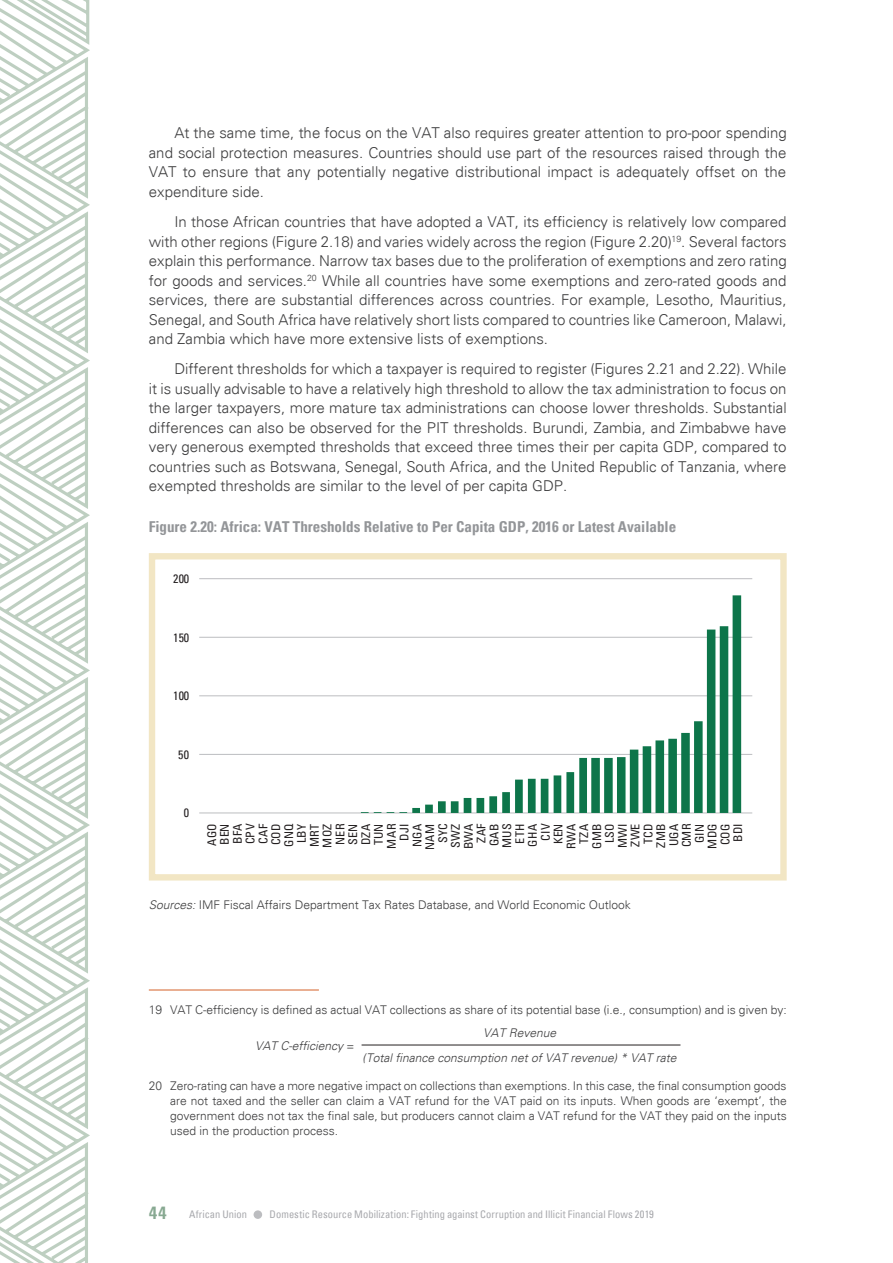
<style>
.page{position:relative;width:893px;height:1263px;background:#fff}
.page>*{position:absolute;margin:0;border:0;box-sizing:border-box;transform-origin:0 0}
.t1{font:300 15px/19.5px "Univers";color:#3e3e3f;text-align:justify}
.t2{font:700 condensed 15px "Univers";color:#939598}
.t3{font:300 12px/15px "Univers";color:#3e3e3f;text-align:justify}
.t4{font:condensed 12px/12.9px "Univers";letter-spacing:.015em;color:#231f20;text-align:right}
.t5{font:italic 300 12px/25.7px "Univers";color:#3e3e3f;text-align:center}
.t6{font:condensed 10.5px "Univers";letter-spacing:.005em;color:#a8a9ad}
.s1{font-style:italic}
.s2{font-style:normal}
.s3{font-weight:700;font-size:18px;color:#88a992}
</style>
<div class="page">
<div style="left:254px;top:1210px;width:8px;height:9px;background:#bcbdc0;border-radius:50%"></div>
<svg style="left:0;top:0;width:90px;height:597px"></svg>
<svg style="left:0;top:597px;width:90px;height:666px"></svg>
<hr style="left:199px;top:578px;width:553px;height:1px;background:#bcbdc0">
<hr style="left:199px;top:637px;width:553px;height:1px;background:#bcbdc0">
<hr style="left:199px;top:695px;width:553px;height:1px;background:#bcbdc0">
<hr style="left:199px;top:754px;width:553px;height:1px;background:#bcbdc0">
<hr style="left:199px;top:812px;width:553px;height:1px;background:#bcbdc0">
<svg style="left:361px;top:595px;width:380px;height:218px"></svg>
<div style="left:149px;top:553px;width:638px;height:327px;border:6px solid #f2e6c4"></div>
<hr style="left:149px;top:989px;width:170px;height:1px;background:#d46229">
<hr style="left:362px;top:1045px;width:318px;height:1px;background:#231f20">
<p class="t1" style="left:149px;top:123px;width:639px;text-indent:26px">At the same time, the focus on the VAT also requires greater attention to pro-poor spending and social protection measures. Countries should use part of the resources raised through the VAT to ensure that any potentially negative distributional impact is adequately offset on the expenditure side.</p>
<p class="t1" style="left:149px;top:212px;width:639px;text-indent:26px">In those African countries that have adopted a VAT, its efficiency is relatively low compared with other regions (Figure 2.18) and varies widely across the region (Figure 2.20)<sup>19</sup>. Several factors explain this performance. Narrow tax bases due to the proliferation of exemptions and zero rating for goods and services.<sup>20</sup> While all countries have some exemptions and zero-rated goods and services, there are substantial differences across countries. For example, Lesotho, Mauritius, Senegal, and South Africa have relatively short lists compared to countries like Cameroon, Malawi, and Zambia which have more extensive lists of exemptions.</p>
<p class="t1" style="left:149px;top:359px;width:639px;text-indent:26px">Different thresholds for which a taxpayer is required to register (Figures 2.21 and 2.22). While it is usually advisable to have a relatively high threshold to allow the tax administration to focus on the larger taxpayers, more mature tax administrations can choose lower thresholds. Substantial differences can also be observed for the PIT thresholds. Burundi, Zambia, and Zimbabwe have very generous exempted thresholds that exceed three times their per capita GDP, compared to countries such as Botswana, Senegal, South Africa, and the United Republic of Tanzania, where exempted thresholds are similar to the level of per capita GDP.</p>
<p class="t2" style="left:149px;top:517px;width:529px">Figure 2.20: Africa: VAT Thresholds Relative to Per Capita GDP, 2016 or Latest Available</p>
<p class="t4" style="left:173px;top:572px;width:17px">200</p>
<p class="t4" style="left:173px;top:631px;width:17px">150</p>
<p class="t4" style="left:173px;top:689px;width:17px">100</p>
<p class="t4" style="left:178px;top:748px;width:12px">50</p>
<p class="t4" style="left:184px;top:806px;width:7px">0</p>
<p class="t4" style="left:205px;top:850px;width:28px;rotate:-90deg">AGO<br>BEN<br>BFA<br>CPV<br>CAF<br>COD<br>GNQ<br>LBY<br>MRT<br>MOZ<br>NER<br>SEN<br>DZA<br>TUN<br>MAR<br>DJI<br>NGA<br>NAM<br>SYC<br>SWZ<br>BWA<br>ZAF<br>GAB<br>MUS<br>ETH<br>GHA<br>CIV<br>KEN<br>RWA<br>TZA<br>GMB<br>LSO<br>MWI<br>ZWE<br>TCD<br>ZMB<br>UGA<br>CMR<br>GIN<br>MDG<br>COG<br>BDI</p>
<p class="t3" style="left:149px;top:897px;width:484px"><span class="s1">Sources:</span> IMF Fiscal Affairs Department Tax Rates Database, and World Economic Outlook</p>
<p class="t3" style="left:149px;top:1002px;width:639px">19 VAT C-efficiency is defined as actual VAT collections as share of its potential base (i.e., consumption) and is given by:</p>
<p class="t5" style="left:363px;top:1019px;width:315px">VAT Revenue<br>(Total finance consumption net of VAT revenue) * VAT rate</p>
<p class="t5" style="left:255px;top:1033px;width:101px">VAT C-efficiency <span class="s2">=</span></p>
<p class="t3" style="left:170px;top:1079px;width:618px;text-indent:-21px">20 Zero-rating can have a more negative impact on collections than exemptions. In this case, the final consumption goods are not taxed and the seller can claim a VAT refund for the VAT paid on its inputs. When goods are ‘exempt’, the government does not tax the final sale, but producers cannot claim a VAT refund for the VAT they paid on the inputs used in the production process.</p>
<p class="t6" style="left:149px;top:1207px;width:100px"><span class="s3">44</span> African Union</p>
<p class="t6" style="left:270px;top:1207px;width:386px">Domestic Resource Mobilization: Fighting against Corruption and Illicit Financial Flows 2019</p>
</div>
